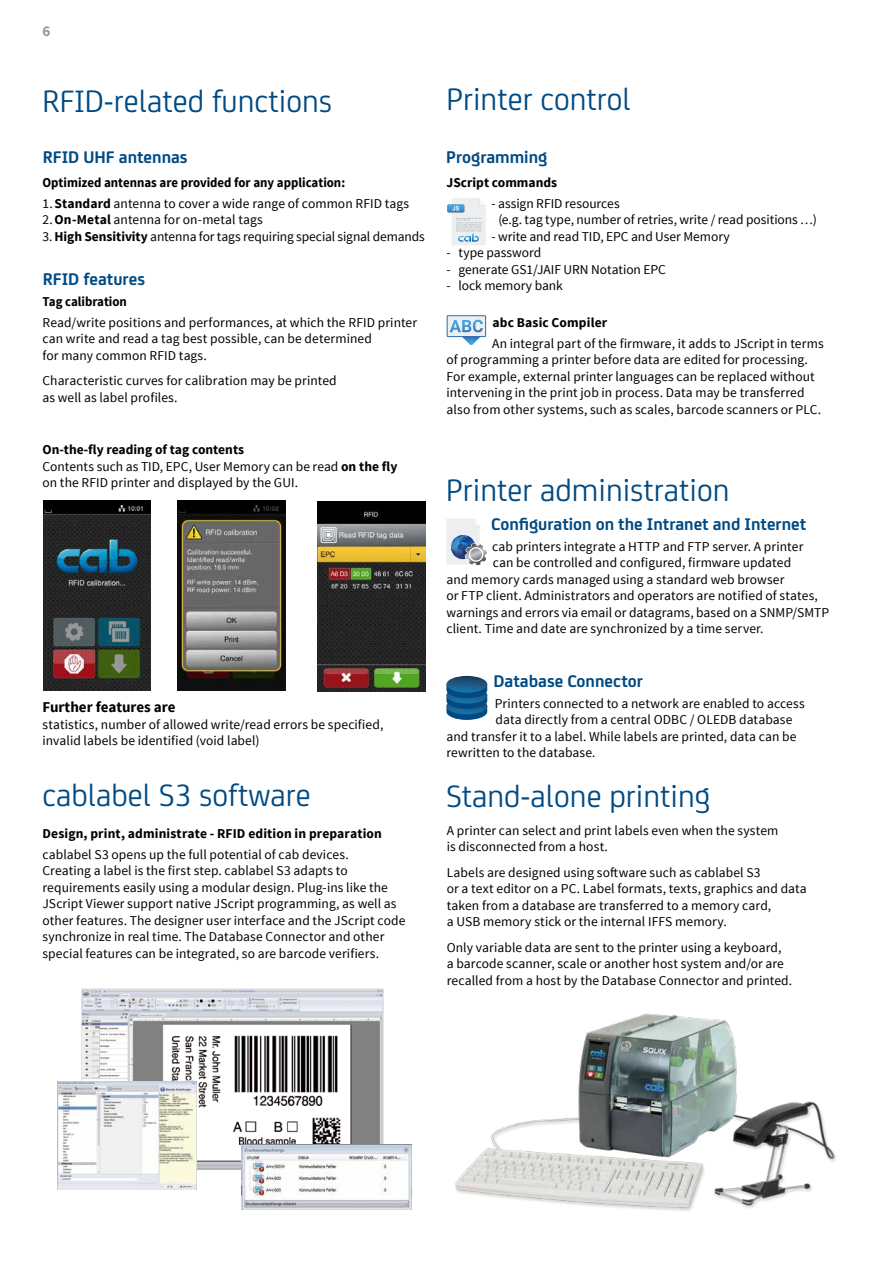
<style>
.page{position:relative;width:893px;height:1263px;background:#fff}
.page>*{position:absolute;margin:0;border:0;box-sizing:border-box;transform-origin:0 0}
.t1{font:33px "CA Sans";color:#004a83}
.t2{font:700 18px "CA Sans";color:#004a83}
.t3{font:700 15px "Source Sans Pro";color:#000}
.t4{font:700 15px "Source Sans Pro";color:#98989c}
.t5{font:13.5px/16.5px "Source Sans Pro";letter-spacing:.005em;color:#000}
.t6{font:700 13.5px/20.7px "Source Sans Pro";color:#000;scale:.95 1}
.t7{font:700 13.5px "Source Sans Pro";color:#000}
.s1{font-weight:400}
.s2{font-weight:700}
</style>
<div class="page">
<img style="left:178px;top:501px;width:108px;height:190px">
<img style="left:317px;top:501px;width:108px;height:191px">
<img style="left:43px;top:501px;width:108px;height:190px">
<img style="left:82px;top:988px;width:301px;height:182px">
<img style="left:57px;top:1082px;width:139px;height:107px">
<img style="left:241px;top:1144px;width:171px;height:65px">
<img style="left:455px;top:1013px;width:381px;height:198px">
<svg style="left:446px;top:676px;width:41px;height:44px;background:#266693"></svg>
<div style="left:446px;top:315px;width:40px;height:22px;background:#edeeef"></div>
<div style="left:447px;top:315px;width:39px;height:22px;border:1px solid #336eb6"></div>
<svg style="left:450px;top:320px;width:33px;height:25px"></svg>
<svg style="left:447px;top:198px;width:39px;height:47px"></svg>
<img style="left:458px;top:233px;width:21px;height:9px">
<svg style="left:447px;top:519px;width:40px;height:47px"></svg>
<p class="t4" style="left:43px;top:21px;width:9px">6</p>
<h1 class="t1" style="left:43px;top:77px;width:291px">RFID-related functions</h1>
<h2 class="t2" style="left:43px;top:143px;width:146px">RFID UHF antennas</h2>
<p class="t6" style="left:43px;top:173px;width:388px">Optimized antennas are provided for any application:<br><span class="s1">1.</span>Standard <span class="s1">antenna to cover a wide range of common RFID tags</span></p>
<p class="t5" style="left:43px;top:212px;width:384px">2.<span class="s2">On-Metal</span> antenna for on-metal tags<br>3.<span class="s2">High Sensitivity</span> antenna for tags requiring special signal demands</p>
<h2 class="t2" style="left:43px;top:266px;width:104px">RFID features</h2>
<p class="t6" style="left:43px;top:292px;width:90px">Tag calibration</p>
<p class="t5" style="left:43px;top:314px;width:376px">Read/write positions and performances, at which the RFID printer can write and read a tag best possible, can be determined<br>for many common RFID tags.</p>
<p class="t5" style="left:43px;top:373px;width:296px">Characteristic curves for calibration may be printed as well as label profiles.</p>
<p class="t5" style="left:42px;top:442px;width:356px"><span class="s2">On-the-fly reading of tag contents<br></span>Contents such as TID, EPC, User Memory can be read <span class="s2">on the fly </span>on the RFID printer and displayed by the GUI.</p>
<p class="t3" style="left:43px;top:697px;width:135px">Further features are</p>
<p class="t5" style="left:43px;top:716px;width:342px">statistics, number of allowed write/read errors be specified, invalid labels be identified (void label)</p>
<h1 class="t1" style="left:43px;top:772px;width:270px">cablabel S3 software</h1>
<p class="t7" style="left:43px;top:825px;width:341px">Design, print, administrate - RFID edition in preparation</p>
<p class="t5" style="left:43px;top:846px;width:364px">cablabel S3 opens up the full potential of cab devices.<br>Creating a label is the first step. cablabel S3 adapts to requirements easily using a modular design. Plug-ins like the JScript Viewer support native JScript programming, as well as other features. The designer user interface and the JScript code synchronize in real time. The Database Connector and other special features can be integrated, so are barcode verifiers.</p>
<h1 class="t1" style="left:446px;top:75px;width:186px">Printer control</h1>
<h2 class="t2" style="left:446px;top:143px;width:103px">Programming</h2>
<p class="t7" style="left:446px;top:174px;width:112px">JScript commands</p>
<p class="t5" style="left:498px;top:195px;width:320px;text-indent:-7px">- assign RFID resources<br>(e.g. tag type, number of retries, write / read positions …)</p>
<p class="t5" style="left:491px;top:228px;width:240px">- write and read TID, EPC and User Memory</p>
<p class="t5" style="left:446px;top:245px;width:96px">- type password</p>
<p class="t5" style="left:446px;top:261px;width:221px">- generate GS1/JAIF URN Notation EPC</p>
<p class="t5" style="left:446px;top:278px;width:118px">- lock memory bank</p>
<p class="t7" style="left:492px;top:314px;width:116px">abc Basic Compiler</p>
<p class="t5" style="left:446px;top:335px;width:379px;text-indent:46px">An integral part of the firmware, it adds to JScript in terms of programming a printer before data are edited for processing.<br>For example, external printer languages can be replaced without intervening in the print job in process. Data may be transferred also from other systems, such as scales, barcode scanners or PLC.</p>
<h1 class="t1" style="left:446px;top:467px;width:285px">Printer administration</h1>
<h2 class="t2" style="left:491px;top:510px;width:317px">Configuration on the Intranet and Internet</h2>
<p class="t5" style="left:492px;top:538px;width:313px">cab printers integrate a HTTP and FTP server. A printer</p>
<p class="t5" style="left:493px;top:554px;width:300px">can be controlled and configured, firmware updated</p>
<p class="t5" style="left:446px;top:571px;width:339px">and memory cards managed using a standard web browser</p>
<p class="t5" style="left:446px;top:587px;width:373px">or FTP client. Administrators and operators are notified of states,</p>
<p class="t5" style="left:446px;top:604px;width:384px">warnings and errors via email or datagrams, based on a SNMP/SMTP</p>
<p class="t5" style="left:446px;top:620px;width:319px">client. Time and date are synchronized by a time server.</p>
<h2 class="t2" style="left:493px;top:667px;width:151px">Database Connector</h2>
<p class="t5" style="left:495px;top:695px;width:311px">Printers connected to a network are enabled to access</p>
<p class="t5" style="left:496px;top:712px;width:298px">data directly from a central ODBC / OLEDB database</p>
<p class="t5" style="left:446px;top:728px;width:352px">and transfer it to a label. While labels are printed, data can be</p>
<p class="t5" style="left:446px;top:745px;width:151px">rewritten to the database.</p>
<h1 class="t1" style="left:446px;top:772px;width:265px">Stand-alone printing</h1>
<p class="t5" style="left:447px;top:822px;width:333px">A printer can select and print labels even when the system is disconnected from a host.</p>
<p class="t5" style="left:447px;top:864px;width:362px">Labels are designed using software such as cablabel S3<br>or a text editor on a PC. Label formats, texts, graphics and data taken from a database are transferred to a memory card,<br>a USB memory stick or the internal IFFS memory.</p>
<p class="t5" style="left:447px;top:939px;width:347px">Only variable data are sent to the printer using a keyboard,<br>a barcode scanner, scale or another host system and/or are recalled from a host by the Database Connector and printed.</p>
</div>
